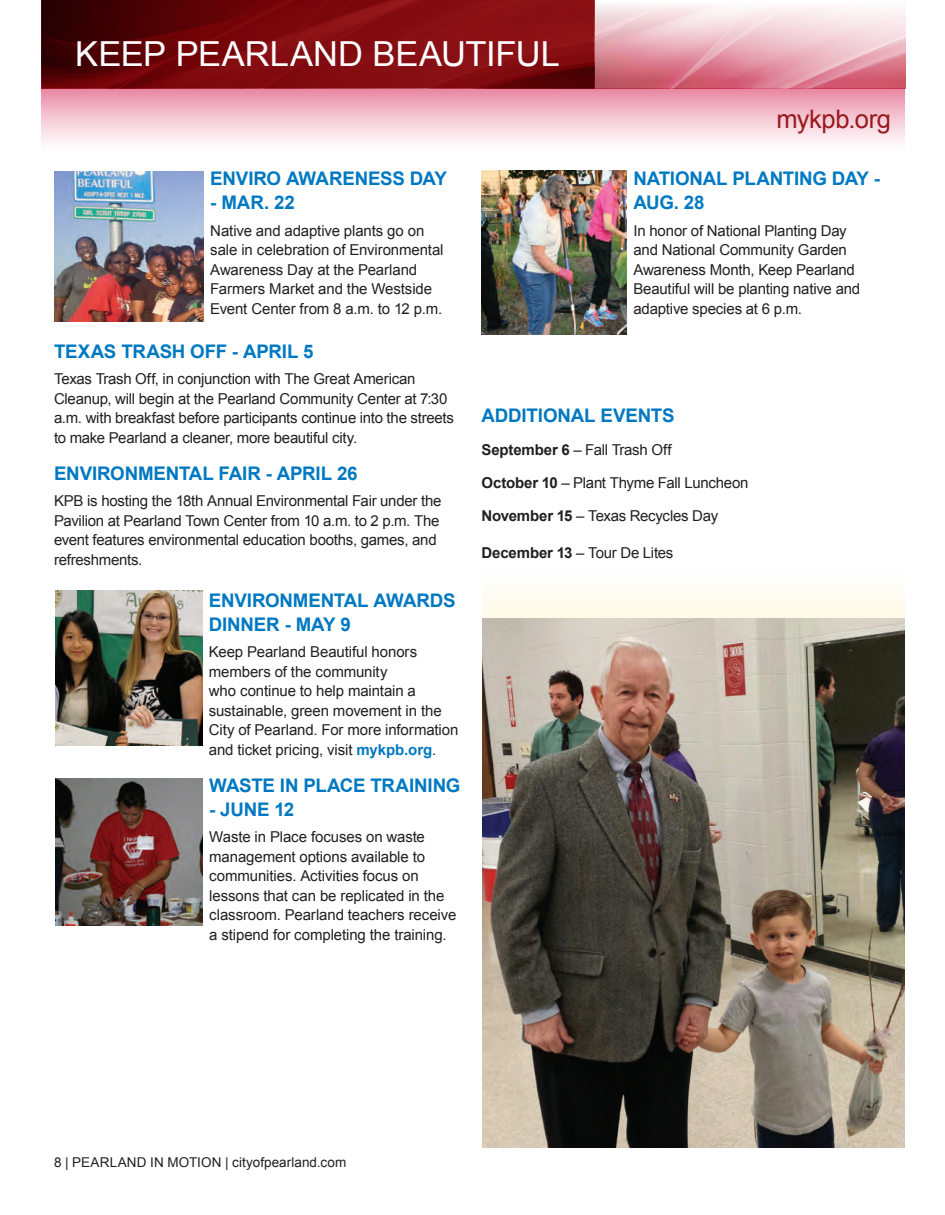
<style>
.page{position:relative;width:945px;height:1215px;background:#fff}
.page>*{position:absolute;margin:0;border:0;box-sizing:border-box;transform-origin:0 0}
.t1{font:34.5px "Arial";letter-spacing:-.005em;color:#fff}
.t2{font:25.5px "Arial";letter-spacing:-.015em;color:#981a1e}
.t3{font:700 18.75px/24px "Arial";letter-spacing:-.01em;color:#0079c2}
.t4{font:15px/19.5px "Arial";letter-spacing:-.01em;color:#231f20}
.t5{font:13.5px "Arial";letter-spacing:.005em;color:#231f20}
.s1{font-weight:700;color:#0079c2}
.s2{font-weight:700}
</style>
<div class="page">
<div style="left:42px;top:89px;width:863px;height:63px;background:linear-gradient(to bottom,#e98da6,#fff)"></div>
<img style="left:595px;top:5px;width:310px;height:84px">
<svg style="left:41px;top:0;width:554px;height:89px;background:#73090d"></svg>
<div style="left:482px;top:564px;width:422px;height:76px;background:#fefdf4"></div>
<img style="left:55px;top:590px;width:147px;height:156px">
<img style="left:481px;top:170px;width:146px;height:165px">
<img style="left:54px;top:171px;width:150px;height:151px">
<img style="left:56px;top:778px;width:146px;height:147px">
<img style="left:482px;top:618px;width:422px;height:530px">
<h1 class="t1" style="left:75px;top:31px;width:486px">KEEP PEARLAND BEAUTIFUL</h1>
<h2 class="t2" style="left:776px;top:103px;width:116px">mykpb.org</h2>
<p class="t3" style="left:210px;top:167px;width:238px">ENVIRO AWARENESS DAY</p>
<p class="t3" style="left:210px;top:191px;width:86px">- MAR. 22</p>
<p class="t4" style="left:210px;top:221px;width:235px">Native and adaptive plants go on sale in celebration of Environmental<br>Awareness Day at the Pearland<br>Farmers Market and the Westside<br>Event Center from 8 a.m. to 12 p.m.</p>
<p class="t3" style="left:54px;top:340px;width:261px">TEXAS TRASH OFF - APRIL 5</p>
<p class="t4" style="left:54px;top:369px;width:402px">Texas Trash Off, in conjunction with The Great American Cleanup, will begin at the Pearland Community Center at 7:30 a.m. with breakfast before participants continue into the streets to make Pearland a cleaner, more beautiful city.</p>
<p class="t3" style="left:54px;top:462px;width:305px">ENVIRONMENTAL FAIR - APRIL 26</p>
<p class="t4" style="left:54px;top:492px;width:389px">KPB is hosting the 18th Annual Environmental Fair under the Pavilion at Pearland Town Center from 10 a.m. to 2 p.m. The event features environmental education booths, games, and refreshments.</p>
<p class="t3" style="left:209px;top:589px;width:248px">ENVIRONMENTAL AWARDS<br>DINNER - MAY 9</p>
<p class="t4" style="left:209px;top:642px;width:251px">Keep Pearland Beautiful honors members of the community<br>who continue to help maintain a sustainable, green movement in the City of Pearland. For more information and ticket pricing, visit <span class="s1">mykpb.org</span>.</p>
<p class="t3" style="left:209px;top:774px;width:253px">WASTE IN PLACE TRAINING</p>
<p class="t3" style="left:209px;top:798px;width:87px">- JUNE 12</p>
<p class="t4" style="left:209px;top:828px;width:249px">Waste in Place focuses on waste management options available to communities. Activities focus on lessons that can be replicated in the classroom. Pearland teachers receive a stipend for completing the training.</p>
<p class="t3" style="left:633px;top:167px;width:248px">NATIONAL PLANTING DAY -<br>AUG. 28</p>
<p class="t4" style="left:633px;top:221px;width:228px">In honor of National Planting Day and National Community Garden<br>Awareness Month, Keep Pearland<br>Beautiful will be planting native and adaptive species at 6 p.m.</p>
<p class="t3" style="left:482px;top:404px;width:195px">ADDITIONAL EVENTS</p>
<p class="t4" style="left:482px;top:440px;width:192px"><span class="s2">September 6</span> – Fall Trash Off</p>
<p class="t4" style="left:482px;top:473px;width:269px"><span class="s2">October 10</span> – Plant Thyme Fall Luncheon</p>
<p class="t4" style="left:482px;top:506px;width:238px"><span class="s2">November 15</span> – Texas Recycles Day</p>
<p class="t4" style="left:482px;top:543px;width:193px"><span class="s2">December 13</span> – Tour De Lites</p>
<p class="t5" style="left:54px;top:1153px;width:294px">8 | PEARLAND IN MOTION | cityofpearland.com</p>
</div>
